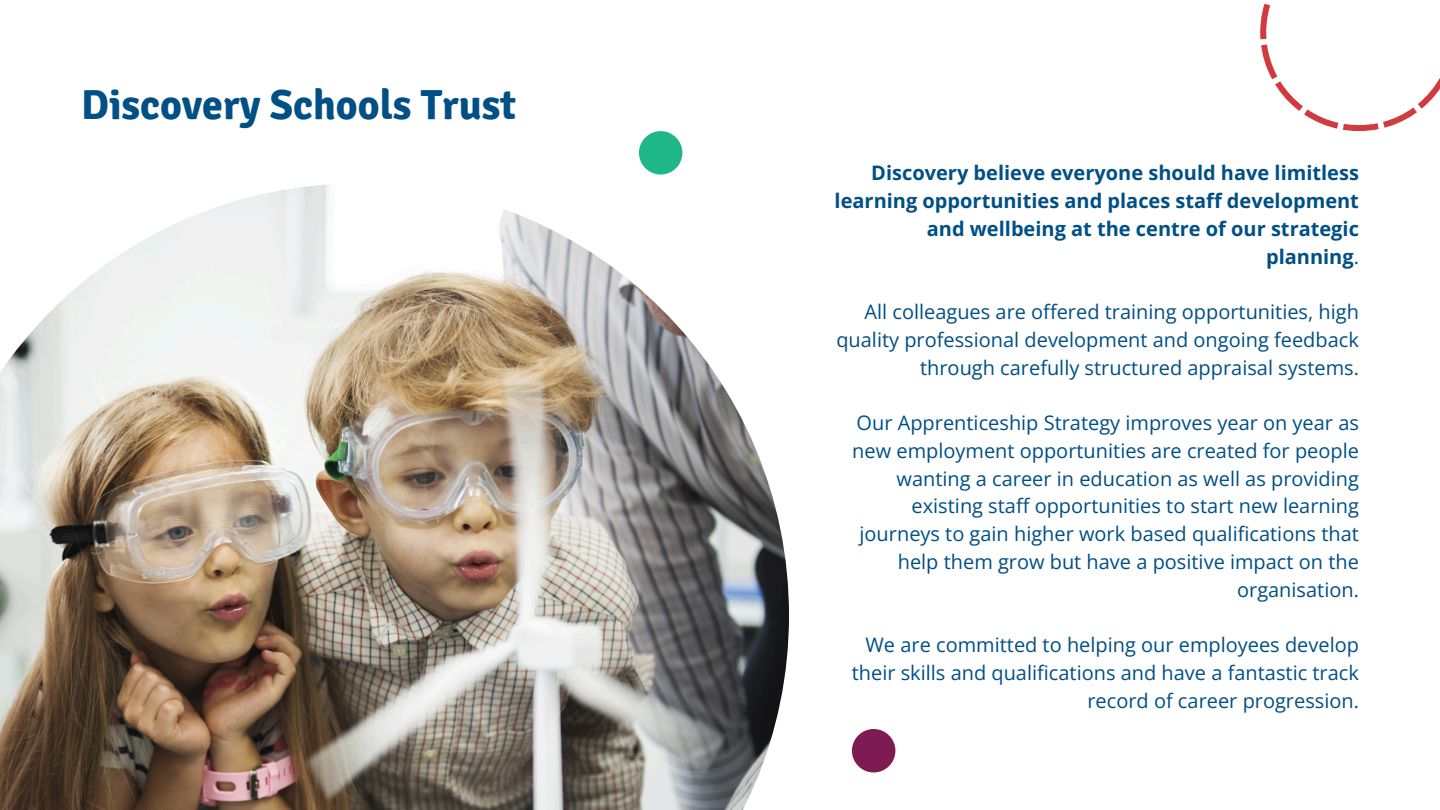
<style>
.page{position:relative;width:1440px;height:810px;background:#fff}
.page>*{position:absolute;margin:0;border:0;box-sizing:border-box;transform-origin:0 0}
.t1{font:700 42px "Signika";color:#004f85}
.t2{font:20px/27.8px "Open Sans";color:#004f85;text-align:right}
.t3{font:700 20px/27.8px "Open Sans";color:#004f85;text-align:right}
.s1{font-weight:400}
</style>
<div class="page">
<img style="left:0;top:185px;width:789px;height:625px">
<svg style="left:1260px;top:3px;width:180px;height:128px"></svg>
<div style="left:639px;top:131px;width:43px;height:44px;background:#20b788;border-radius:50%"></div>
<div style="left:852px;top:729px;width:43px;height:43px;background:#7e1b53;border-radius:50%"></div>
<p class="t1" style="left:81px;top:79px;width:437px">Discovery Schools Trust</p>
<p class="t3" style="left:835px;top:159px;width:526px">Discovery believe everyone should have limitless learning opportunities and places staff development and wellbeing at the centre of our strategic planning<span class="s1">.</span></p>
<p class="t2" style="left:836px;top:297px;width:524px">All colleagues are offered training opportunities, high quality professional development and ongoing feedback through carefully structured appraisal systems.</p>
<p class="t2" style="left:852px;top:408px;width:508px">Our Apprenticeship Strategy improves year on year as new employment opportunities are created for people wanting a career in education as well as providing existing staff opportunities to start new learning journeys to gain higher work based qualifications that help them grow but have a positive impact on the organisation.</p>
<p class="t2" style="left:852px;top:630px;width:509px">We are committed to helping our employees develop their skills and qualifications and have a fantastic track record of career progression.</p>
</div>
